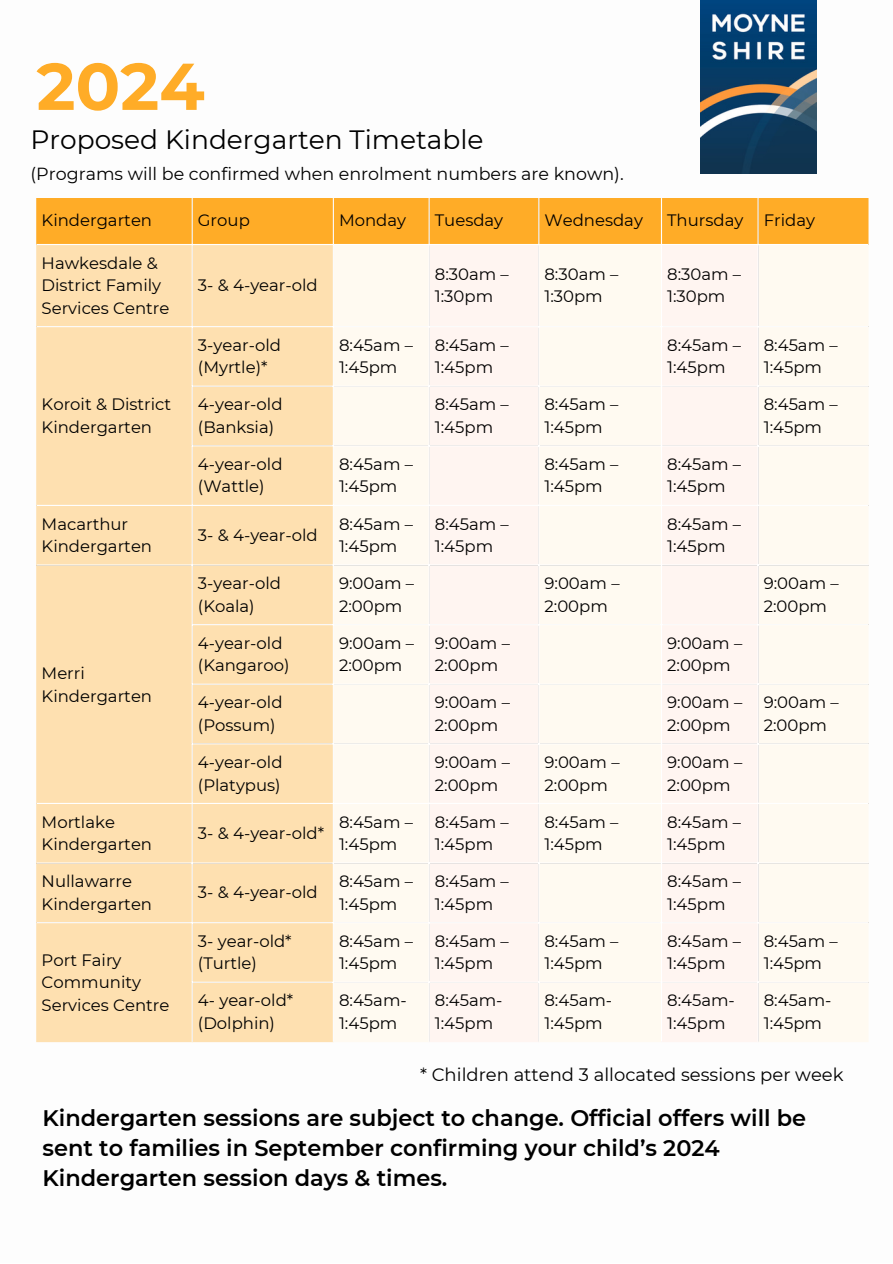
<style>
.page{position:relative;width:893px;height:1264px;background:#fff}
.page>*{position:absolute;margin:0;border:0;box-sizing:border-box;transform-origin:0 0}
.t1{font:700 66px "Montserrat";color:#ffac27}
.t2{font:26.55px "Montserrat";color:#000}
.t3{font:600 22.5px/30.3px "Montserrat";color:#000}
.t4{font:18px "Montserrat";color:#000}
.t5{font:17.55px "Montserrat";color:#000}
.t6{font:16.5px/22.5px "Montserrat";color:#000}
</style>
<div class="page">
<div style="left:36px;top:198px;width:832px;height:46px;background:#ffac27"></div>
<div style="left:36px;top:245px;width:297px;height:797px;background:#fee0b0"></div>
<div style="left:334px;top:245px;width:534px;height:797px;background:#fffaf1"></div>
<div style="left:429px;top:245px;width:329px;height:797px;background:#fff5f1"></div>
<hr style="left:192px;top:198px;width:1px;height:843px;background:#fff">
<hr style="left:333px;top:198px;width:1px;height:843px;background:#fff">
<hr style="left:428px;top:198px;width:1px;height:843px;background:#fff">
<hr style="left:538px;top:198px;width:1px;height:843px;background:#fff">
<hr style="left:661px;top:198px;width:1px;height:843px;background:#fff">
<hr style="left:757px;top:198px;width:1px;height:843px;background:#fff">
<hr style="left:36px;top:326px;width:832px;height:1px;background:#fff">
<hr style="left:192px;top:385px;width:676px;height:2px;background:#fff">
<hr style="left:192px;top:445px;width:676px;height:1px;background:#fff">
<hr style="left:36px;top:505px;width:832px;height:1px;background:#fff">
<hr style="left:36px;top:564px;width:832px;height:1px;background:#fff">
<hr style="left:192px;top:624px;width:676px;height:1px;background:#fff">
<hr style="left:192px;top:683px;width:676px;height:1px;background:#fff">
<hr style="left:192px;top:743px;width:676px;height:1px;background:#fff">
<hr style="left:36px;top:802px;width:832px;height:2px;background:#fff">
<hr style="left:36px;top:862px;width:832px;height:1px;background:#fff">
<hr style="left:36px;top:922px;width:832px;height:1px;background:#fff">
<hr style="left:192px;top:981px;width:676px;height:1px;background:#fff">
<img style="left:700px;top:0;width:116px;height:173px">
<p class="t1" style="left:36px;top:46px;width:170px">2024</p>
<p class="t2" style="left:30px;top:123px;width:454px">Proposed Kindergarten Timetable</p>
<p class="t5" style="left:30px;top:162px;width:594px">(Programs will be confirmed when enrolment numbers are known).</p>
<p class="t6" style="left:42px;top:209px;width:112px">Kindergarten</p>
<p class="t6" style="left:198px;top:209px;width:53px">Group</p>
<p class="t6" style="left:339px;top:209px;width:69px">Monday</p>
<p class="t6" style="left:435px;top:209px;width:70px">Tuesday</p>
<p class="t6" style="left:544px;top:209px;width:100px">Wednesday</p>
<p class="t6" style="left:667px;top:209px;width:78px">Thursday</p>
<p class="t6" style="left:763px;top:209px;width:53px">Friday</p>
<p class="t6" style="left:42px;top:251px;width:129px">Hawkesdale &amp;<br>District Family<br>Services Centre</p>
<p class="t6" style="left:198px;top:274px;width:121px">3- &amp; 4-year-old</p>
<p class="t6" style="left:435px;top:263px;width:75px">8:30am –<br>1:30pm</p>
<p class="t6" style="left:544px;top:263px;width:75px">8:30am –<br>1:30pm</p>
<p class="t6" style="left:667px;top:263px;width:75px">8:30am –<br>1:30pm</p>
<p class="t6" style="left:42px;top:393px;width:131px">Koroit &amp; District<br>Kindergarten</p>
<p class="t6" style="left:198px;top:333px;width:85px">3-year-old (Myrtle)*</p>
<p class="t6" style="left:339px;top:333px;width:75px">8:45am –<br>1:45pm</p>
<p class="t6" style="left:435px;top:333px;width:75px">8:45am –<br>1:45pm</p>
<p class="t6" style="left:667px;top:333px;width:75px">8:45am –<br>1:45pm</p>
<p class="t6" style="left:763px;top:333px;width:75px">8:45am –<br>1:45pm</p>
<p class="t6" style="left:198px;top:393px;width:86px">4-year-old (Banksia)</p>
<p class="t6" style="left:435px;top:393px;width:75px">8:45am –<br>1:45pm</p>
<p class="t6" style="left:544px;top:393px;width:75px">8:45am –<br>1:45pm</p>
<p class="t6" style="left:763px;top:393px;width:75px">8:45am –<br>1:45pm</p>
<p class="t6" style="left:198px;top:453px;width:86px">4-year-old (Wattle)</p>
<p class="t6" style="left:339px;top:453px;width:75px">8:45am –<br>1:45pm</p>
<p class="t6" style="left:544px;top:453px;width:75px">8:45am –<br>1:45pm</p>
<p class="t6" style="left:667px;top:453px;width:75px">8:45am –<br>1:45pm</p>
<p class="t6" style="left:42px;top:512px;width:112px">Macarthur<br>Kindergarten</p>
<p class="t6" style="left:198px;top:523px;width:121px">3- &amp; 4-year-old</p>
<p class="t6" style="left:339px;top:512px;width:75px">8:45am –<br>1:45pm</p>
<p class="t6" style="left:435px;top:512px;width:75px">8:45am –<br>1:45pm</p>
<p class="t6" style="left:667px;top:512px;width:75px">8:45am –<br>1:45pm</p>
<p class="t6" style="left:42px;top:662px;width:112px">Merri<br>Kindergarten</p>
<p class="t6" style="left:198px;top:572px;width:85px">3-year-old (Koala)</p>
<p class="t6" style="left:339px;top:572px;width:77px">9:00am –<br>2:00pm</p>
<p class="t6" style="left:544px;top:572px;width:77px">9:00am –<br>2:00pm</p>
<p class="t6" style="left:763px;top:572px;width:77px">9:00am –<br>2:00pm</p>
<p class="t6" style="left:198px;top:631px;width:93px">4-year-old (Kangaroo)</p>
<p class="t6" style="left:339px;top:631px;width:77px">9:00am –<br>2:00pm</p>
<p class="t6" style="left:435px;top:631px;width:77px">9:00am –<br>2:00pm</p>
<p class="t6" style="left:667px;top:631px;width:77px">9:00am –<br>2:00pm</p>
<p class="t6" style="left:198px;top:691px;width:86px">4-year-old (Possum)</p>
<p class="t6" style="left:435px;top:691px;width:77px">9:00am –<br>2:00pm</p>
<p class="t6" style="left:667px;top:691px;width:77px">9:00am –<br>2:00pm</p>
<p class="t6" style="left:763px;top:691px;width:77px">9:00am –<br>2:00pm</p>
<p class="t6" style="left:198px;top:750px;width:86px">4-year-old (Platypus)</p>
<p class="t6" style="left:435px;top:750px;width:77px">9:00am –<br>2:00pm</p>
<p class="t6" style="left:544px;top:750px;width:77px">9:00am –<br>2:00pm</p>
<p class="t6" style="left:667px;top:750px;width:77px">9:00am –<br>2:00pm</p>
<p class="t6" style="left:42px;top:810px;width:112px">Mortlake<br>Kindergarten</p>
<p class="t6" style="left:198px;top:821px;width:128px">3- &amp; 4-year-old*</p>
<p class="t6" style="left:339px;top:810px;width:75px">8:45am –<br>1:45pm</p>
<p class="t6" style="left:435px;top:810px;width:75px">8:45am –<br>1:45pm</p>
<p class="t6" style="left:544px;top:810px;width:75px">8:45am –<br>1:45pm</p>
<p class="t6" style="left:667px;top:810px;width:75px">8:45am –<br>1:45pm</p>
<p class="t6" style="left:42px;top:870px;width:112px">Nullawarre<br>Kindergarten</p>
<p class="t6" style="left:198px;top:881px;width:121px">3- &amp; 4-year-old</p>
<p class="t6" style="left:339px;top:870px;width:75px">8:45am –<br>1:45pm</p>
<p class="t6" style="left:435px;top:870px;width:75px">8:45am –<br>1:45pm</p>
<p class="t6" style="left:667px;top:870px;width:75px">8:45am –<br>1:45pm</p>
<p class="t6" style="left:42px;top:948px;width:129px">Port Fairy<br>Community<br>Services Centre</p>
<p class="t6" style="left:198px;top:929px;width:95px">3- year-old*</p>
<p class="t6" style="left:198px;top:952px;width:61px">(Turtle)</p>
<p class="t6" style="left:198px;top:989px;width:97px">4- year-old*</p>
<p class="t6" style="left:198px;top:1011px;width:79px">(Dolphin)</p>
<p class="t6" style="left:339px;top:929px;width:75px">8:45am –<br>1:45pm</p>
<p class="t6" style="left:435px;top:929px;width:75px">8:45am –<br>1:45pm</p>
<p class="t6" style="left:544px;top:929px;width:75px">8:45am –<br>1:45pm</p>
<p class="t6" style="left:667px;top:929px;width:75px">8:45am –<br>1:45pm</p>
<p class="t6" style="left:763px;top:929px;width:75px">8:45am –<br>1:45pm</p>
<p class="t6" style="left:339px;top:989px;width:69px">8:45am-</p>
<p class="t6" style="left:339px;top:1011px;width:60px">1:45pm</p>
<p class="t6" style="left:435px;top:989px;width:69px">8:45am-</p>
<p class="t6" style="left:435px;top:1011px;width:60px">1:45pm</p>
<p class="t6" style="left:544px;top:989px;width:69px">8:45am-</p>
<p class="t6" style="left:544px;top:1011px;width:60px">1:45pm</p>
<p class="t6" style="left:667px;top:989px;width:69px">8:45am-</p>
<p class="t6" style="left:667px;top:1011px;width:60px">1:45pm</p>
<p class="t6" style="left:763px;top:989px;width:69px">8:45am-</p>
<p class="t6" style="left:763px;top:1011px;width:60px">1:45pm</p>
<p class="t4" style="left:420px;top:1063px;width:425px">* Children attend 3 allocated sessions per week</p>
<p class="t3" style="left:43px;top:1102px;width:765px">Kindergarten sessions are subject to change. Official offers will be sent to families in September confirming your child’s 2024<br>Kindergarten session days &amp; times.</p>
</div>
